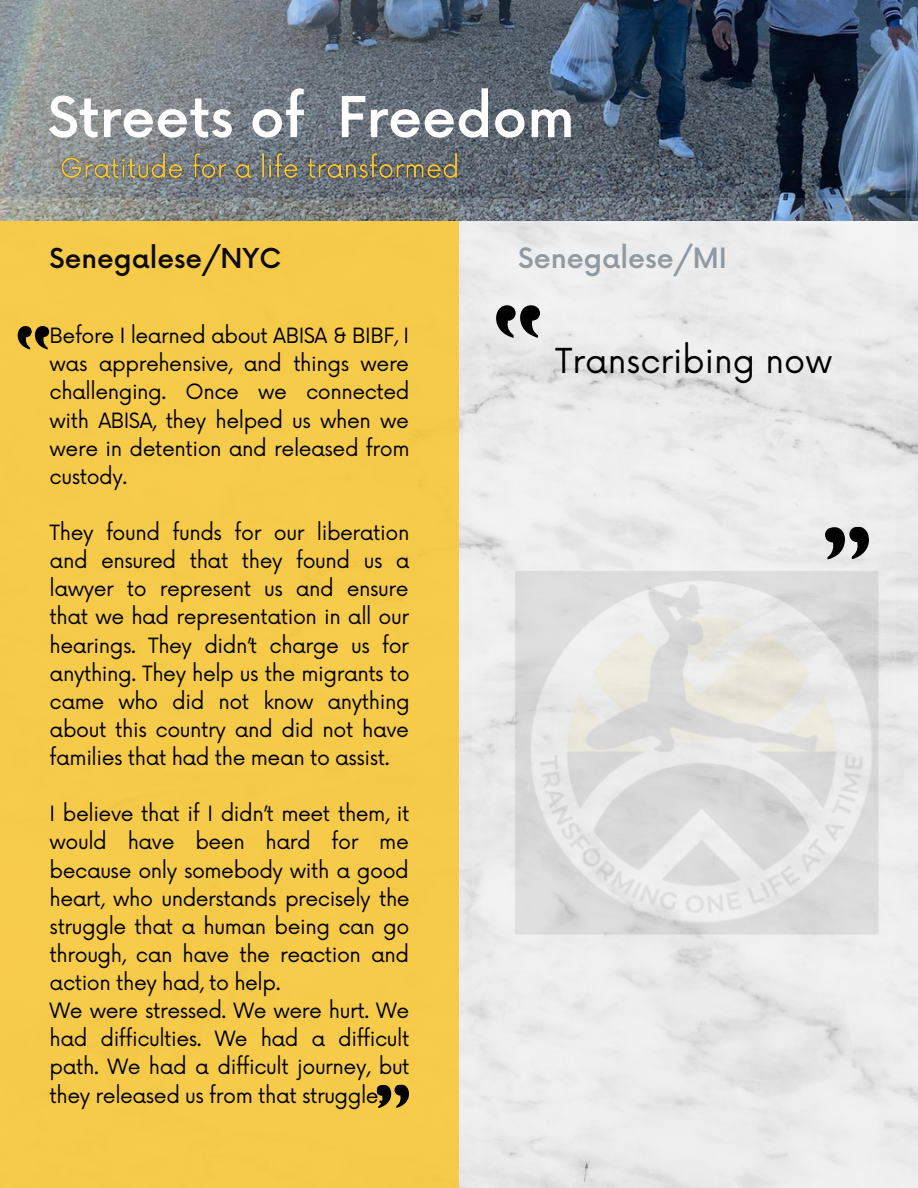
<style>
.page{position:relative;width:918px;height:1188px;background:#fff}
.page>*{position:absolute;margin:0;border:0;box-sizing:border-box;transform-origin:0 0}
.t1{font:500 54.75px "Now";color:#fff}
.t2{font:33.45px "Now";color:#000}
.t3{font:500 27.3px "Now";color:#8e99a2}
.t4{font:500 26.7px "Now";color:#0c0b0a}
.t5{font:20.55px/28.2px "Now";letter-spacing:-.025em;color:#000;text-align:justify}
</style>
<div class="page">
<div style="left:424px;top:162px;width:472px;height:530px;background:#ececec"></div>
<div style="left:0;top:163px;width:459px;height:1025px;background:#f7cb49"></div>
<img style="left:473px;top:499px;width:445px;height:470px">
<svg style="left:496px;top:306px;width:44px;height:32px"></svg>
<svg style="left:825px;top:526px;width:44px;height:34px"></svg>
<svg style="left:18px;top:326px;width:31px;height:24px"></svg>
<svg style="left:376px;top:1084px;width:33px;height:24px"></svg>
<img style="left:0;top:0;width:918px;height:221px">
<img style="left:54px;top:146px;width:413px;height:47px">
<p class="t1" style="left:48px;top:88px;width:529px">Streets of Freedom</p>
<p class="t4" style="left:50px;top:244px;width:233px">Senegalese/NYC</p>
<p class="t5" style="left:50px;top:323px;width:361px">Before I learned about ABISA &amp; BIBF, I was apprehensive, and things were challenging. Once we connected with ABISA, they helped us when we were in detention and released from custody.</p>
<p class="t5" style="left:50px;top:520px;width:362px">They found funds for our liberation and ensured that they found us a lawyer to represent us and ensure that we had representation in all our hearings. They didn’t charge us for anything. They help us the migrants to came who did not know anything about this country and did not have families that had the mean to assist.</p>
<p class="t5" style="left:50px;top:801px;width:362px">I believe that if I didn’t meet them, it would have been hard for me because only somebody with a good heart, who understands precisely the struggle that a human being can go through, can have the reaction and action they had, to help.</p>
<p class="t5" style="left:50px;top:998px;width:362px">We were stressed. We were hurt. We had difficulties. We had a difficult path. We had a difficult journey, but they released us from that struggle.</p>
<p class="t3" style="left:518px;top:244px;width:210px">Senegalese/MI</p>
<p class="t2" style="left:555px;top:342px;width:279px">Transcribing now</p>
</div>
